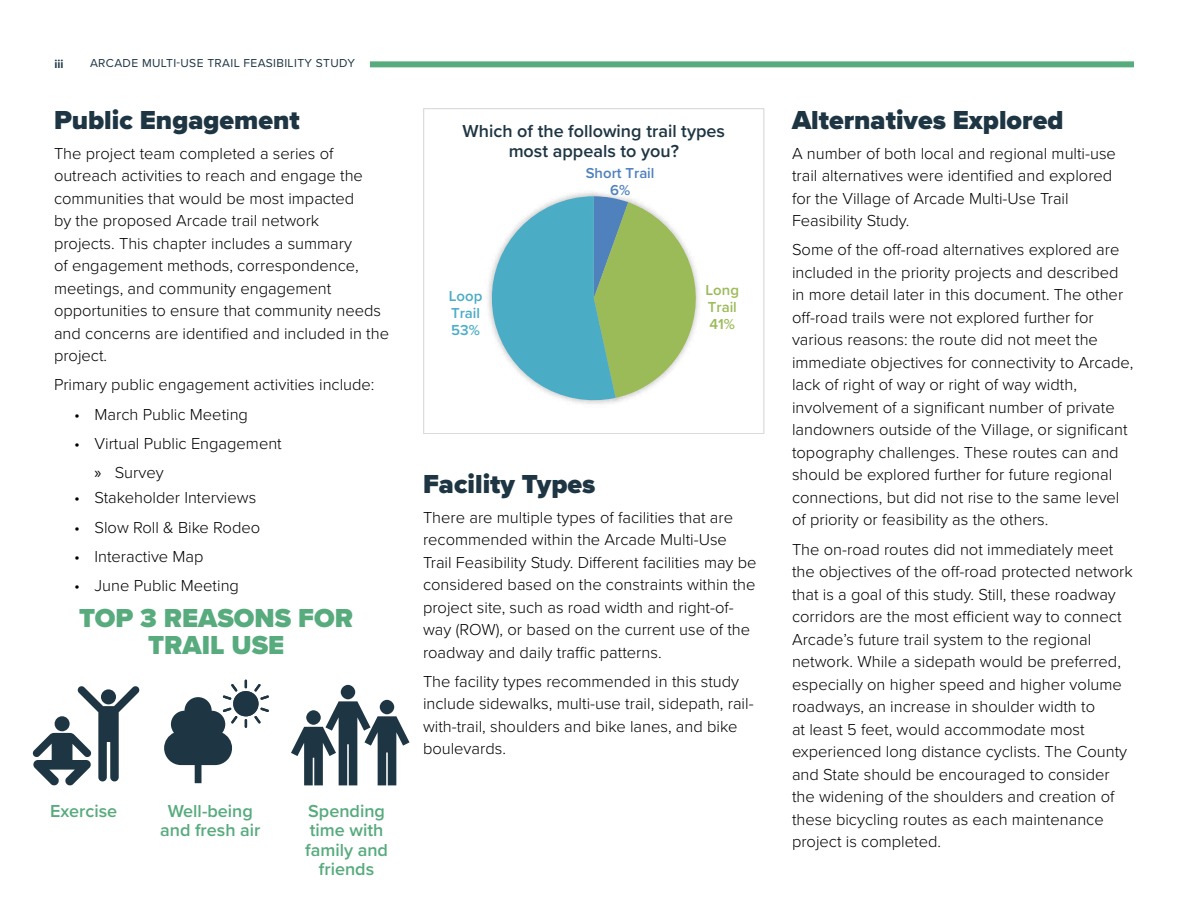
<style>
.page{position:relative;width:1188px;height:918px;background:#fff}
.page>*{position:absolute;margin:0;border:0;box-sizing:border-box;transform-origin:0 0}
.t1{font:900 27px "Proxima Nova";color:#1e3543}
.t2{font:900 27px/27px "Proxima Nova";color:#57ab7d;text-align:center}
.t3{font:600 18px/19.5px "Proxima Nova";color:#57ab7d;text-align:center}
.t4{font:600 18px/20.4px "Proxima Nova";color:#1e3543;text-align:center}
.t5{font:300 16.5px/22.5px "Proxima Nova";color:#000}
.t6{font:600 15px/17px "Proxima Nova";color:#4f81bd;text-align:center}
.t7{font:600 15px/17px "Proxima Nova";color:#9bbb59}
.t8{font:600 15px/17px "Proxima Nova";color:#4bacc6}
.t9{font:12px "Proxima Nova";letter-spacing:.03em;color:#1e3543}
.t10{font:700 12px "Proxima Nova";color:#1e3543}
.s1{font-family:"Myriad Pro";font-weight:400}
</style>
<div class="page">
<div style="left:370px;top:61px;width:764px;height:6px;background:#57ab7d"></div>
<svg style="left:32px;top:686px;width:108px;height:100px"></svg>
<div style="left:55px;top:716px;width:15px;height:15px;background:#1e3543;border-radius:50%"></div>
<svg style="left:291px;top:701px;width:119px;height:84px"></svg>
<div style="left:341px;top:685px;width:14px;height:14px;background:#1e3543;border-radius:50%"></div>
<svg style="left:164px;top:679px;width:105px;height:104px"></svg>
<svg style="left:488px;top:196px;width:211px;height:208px"></svg>
<div style="left:423px;top:108px;width:341px;height:326px;border:1px solid #d9d9d9"></div>
<p class="t10" style="left:55px;top:55px;width:11px">iii</p>
<p class="t9" style="left:90px;top:54px;width:266px">ARCADE MULTI-USE TRAIL FEASIBILITY STUDY</p>
<h1 class="t1" style="left:54px;top:100px;width:247px">Public Engagement</h1>
<p class="t5" style="left:54px;top:141px;width:337px">The project team completed a series of outreach activities to reach and engage the communities that would be most impacted<br>by the proposed Arcade trail network<br>projects. This chapter includes a summary<br>of engagement methods, correspondence, meetings, and community engagement opportunities to ensure that community needs and concerns are identified and included in the project.</p>
<p class="t5" style="left:54px;top:373px;width:322px">Primary public engagement activities include:</p>
<p class="t5" style="left:74px;top:402px;width:175px">• March Public Meeting</p>
<p class="t5" style="left:94px;top:428px;width:189px;line-height:29.2px;text-indent:-20px">• Virtual Public Engagement <span class="s1">»</span> Survey</p>
<p class="t5" style="left:74px;top:486px;width:184px">• Stakeholder Interviews</p>
<p class="t5" style="left:74px;top:515px;width:187px">• Slow Roll &amp; Bike Rodeo</p>
<p class="t5" style="left:74px;top:544px;width:131px">• Interactive Map</p>
<p class="t5" style="left:74px;top:573px;width:166px">• June Public Meeting</p>
<h1 class="t2" style="left:79px;top:605px;width:275px">TOP 3 REASONS FOR<br>TRAIL USE</h1>
<p class="t3" style="left:50px;top:800px;width:68px">Exercise</p>
<p class="t3" style="left:160px;top:800px;width:102px">Well-being and fresh air</p>
<p class="t3" style="left:305px;top:800px;width:84px">Spending time with family and friends</p>
<p class="t4" style="left:463px;top:120px;width:264px">Which of the following trail types most appeals to you?</p>
<p class="t8" style="left:449px;top:287px;width:35px">Loop<br>Trail<br>53%</p>
<p class="t6" style="left:586px;top:164px;width:70px">Short Trail<br>6%</p>
<p class="t7" style="left:706px;top:281px;width:35px">Long<br>Trail<br>41%</p>
<h1 class="t1" style="left:423px;top:464px;width:174px">Facility Types</h1>
<p class="t5" style="left:423px;top:505px;width:335px">There are multiple types of facilities that are recommended within the Arcade Multi-Use Trail Feasibility Study. Different facilities may be considered based on the constraints within the project site, such as road width and right-of&shy;way (ROW), or based on the current use of the roadway and daily traffic patterns.</p>
<p class="t5" style="left:423px;top:669px;width:332px">The facility types recommended in this study include sidewalks, multi-use trail, sidepath, rail&shy;with-trail, shoulders and bike lanes, and bike boulevards.</p>
<h1 class="t1" style="left:792px;top:100px;width:273px">Alternatives Explored</h1>
<p class="t5" style="left:792px;top:141px;width:325px">A number of both local and regional multi-use trail alternatives were identified and explored for the Village of Arcade Multi-Use Trail Feasibility Study.</p>
<p class="t5" style="left:792px;top:238px;width:343px">Some of the off-road alternatives explored are included in the priority projects and described in more detail later in this document. The other off-road trails were not explored further for various reasons: the route did not meet the immediate objectives for connectivity to Arcade, lack of right of way or right of way width, involvement of a significant number of private landowners outside of the Village, or significant topography challenges. These routes can and should be explored further for future regional connections, but did not rise to the same level of priority or feasibility as the others.</p>
<p class="t5" style="left:792px;top:537px;width:342px">The on-road routes did not immediately meet the objectives of the off-road protected network that is a goal of this study. Still, these roadway corridors are the most efficient way to connect Arcade’s future trail system to the regional network. While a sidepath would be preferred, especially on higher speed and higher volume roadways, an increase in shoulder width to<br>at least 5 feet, would accommodate most experienced long distance cyclists. The County and State should be encouraged to consider the widening of the shoulders and creation of these bicycling routes as each maintenance project is completed.</p>
</div>
